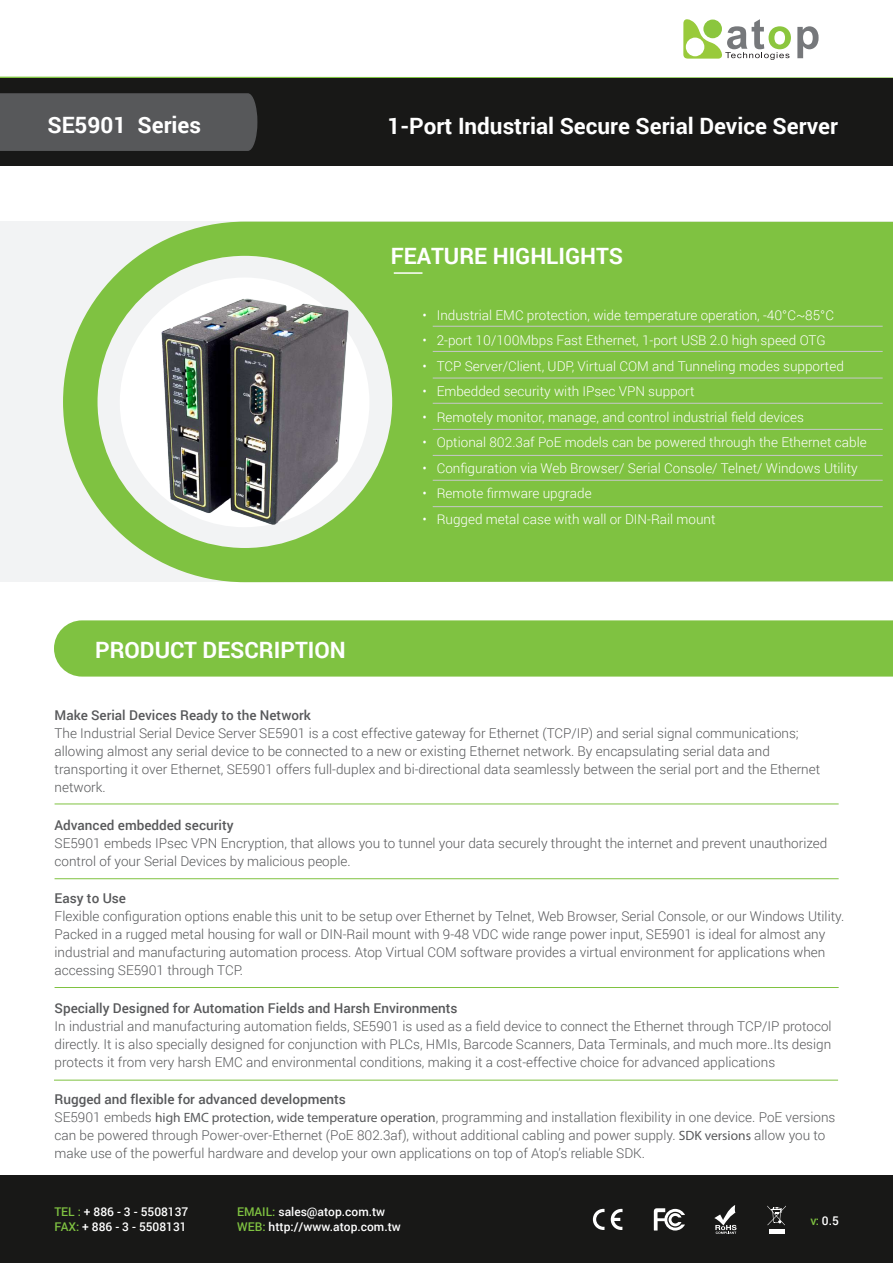
<style>
.page{position:relative;width:893px;height:1263px;background:#fff}
.page>*{position:absolute;margin:0;border:0;box-sizing:border-box;transform-origin:0 0}
.t1{font:700 22.5px "Roboto";color:#fff}
.t2{font:300 13.5px/18px "Roboto";color:#57585a}
.t3{font:300 13.5px "Roboto";color:#fff}
.t4{font:500 13.5px "Roboto";color:#57585a}
.t5{font:500 12px/15px "Roboto";color:#fff}
.s1{font-weight:500}
.s2{font-family:"Myriad Pro";font-weight:400}
.s3{color:#7fc241}
</style>
<div class="page">
<svg style="left:0;top:76px;width:893px;height:3px"></svg>
<div style="left:0;top:1176px;width:893px;height:87px;background:#181817"></div>
<svg style="left:611px;top:1209px;width:11px;height:21px"></svg>
<svg style="left:593px;top:1209px;width:11px;height:21px"></svg>
<svg style="left:654px;top:1208px;width:31px;height:22px"></svg>
<svg style="left:714px;top:1205px;width:22px;height:29px"></svg>
<hr style="left:769px;top:1229px;width:15px;height:4px;background:#fff">
<svg style="left:767px;top:1205px;width:19px;height:20px"></svg>
<svg style="left:683px;top:19px;width:108px;height:41px"></svg>
<svg style="left:797px;top:26px;width:22px;height:32px"></svg>
<div style="left:0;top:222px;width:893px;height:360px;background:#f2f3f4"></div>
<svg style="left:63px;top:222px;width:830px;height:360px;background:#8bc754"></svg>
<div style="left:0;top:79px;width:893px;height:87px;background:#181817"></div>
<hr style="left:55px;top:803px;width:784px;height:1px;background:#7fc241">
<hr style="left:55px;top:878px;width:784px;height:1px;background:#7fc241">
<hr style="left:55px;top:987px;width:784px;height:1px;background:#7fc241">
<hr style="left:54px;top:1080px;width:784px;height:1px;background:#7fc241">
<hr style="left:394px;top:272px;width:28px;height:2px;background:#fff">
<div style="left:54px;top:620px;width:839px;height:57px;background:#7fc241"></div>
<hr style="left:433px;top:326px;width:450px;height:1px;background:#c7c8ca">
<hr style="left:433px;top:378px;width:450px;height:1px;background:#c7c8ca">
<hr style="left:433px;top:351px;width:450px;height:1px;background:#c7c8ca">
<hr style="left:433px;top:403px;width:450px;height:1px;background:#c7c8ca">
<hr style="left:433px;top:429px;width:450px;height:1px;background:#c7c8ca">
<hr style="left:433px;top:455px;width:450px;height:1px;background:#c7c8ca">
<hr style="left:433px;top:480px;width:450px;height:1px;background:#c7c8ca">
<hr style="left:433px;top:506px;width:450px;height:1px;background:#c7c8ca">
<div style="left:0;top:93px;width:258px;height:58px;background:#57585a"></div>
<img style="left:129px;top:288px;width:246px;height:246px">
<h1 class="t1" style="left:47px;top:116px;width:155px">SE5901 Series</h1>
<h1 class="t1" style="left:387px;top:117px;width:452px">1-Port Industrial Secure Serial Device Server</h1>
<h1 class="t1" style="left:391px;top:247px;width:234px">FEATURE HIGHLIGHTS</h1>
<p class="t3" style="left:422px;top:309px;width:413px">• ฀ Industrial EMC protection, wide temperature operation, -40°C~85°C</p>
<p class="t3" style="left:422px;top:335px;width:405px">• ฀ 2-port 10/100Mbps Fast Ethernet, 1-port USB 2.0 high speed OTG</p>
<p class="t3" style="left:422px;top:360px;width:423px">• ฀ TCP Server/Client, UDP, Virtual COM and Tunneling modes supported</p>
<p class="t3" style="left:422px;top:386px;width:274px">• ฀ Embedded security with IPsec VPN support</p>
<p class="t3" style="left:422px;top:411px;width:383px">• ฀ Remotely monitor, manage, and control industrial field devices</p>
<p class="t3" style="left:422px;top:437px;width:446px">• ฀ Optional 802.3af PoE models can be powered through the Ethernet cable</p>
<p class="t3" style="left:422px;top:462px;width:437px">• ฀ Configuration via Web Browser/ Serial Console/ Telnet/ Windows Utility</p>
<p class="t3" style="left:422px;top:488px;width:171px">• ฀ Remote firmware upgrade</p>
<p class="t3" style="left:422px;top:513px;width:295px">• ฀ Rugged metal case with wall or DIN-Rail mount</p>
<h1 class="t1" style="left:95px;top:641px;width:252px">PRODUCT DESCRIPTION</h1>
<p class="t4" style="left:55px;top:710px;width:258px">Make Serial Devices Ready to the Network</p>
<p class="t2" style="left:55px;top:725px;width:767px">The Industrial Serial Device Server SE5901 is a cost effective gateway for Ethernet (TCP/IP) and serial signal communications; allowing almost any serial device to be connected to a new or existing Ethernet network. By encapsulating serial data and transporting it over Ethernet, SE5901 offers full-duplex and bi-directional data seamlessly between the serial port and the Ethernet network.</p>
<p class="t4" style="left:55px;top:819px;width:180px">Advanced embedded security</p>
<p class="t2" style="left:55px;top:835px;width:774px">SE5901 embeds IPsec VPN Encryption, that allows you to tunnel your data securely throught the internet and prevent unauthorized control of your Serial Devices by malicious people.</p>
<p class="t4" style="left:55px;top:893px;width:73px">Easy to Use</p>
<p class="t2" style="left:55px;top:907px;width:791px">Flexible configuration options enable this unit to be setup over Ethernet by Telnet, Web Browser, Serial Console, or our Windows Utility.<br>Packed in a rugged metal housing for wall or DIN-Rail mount with 9-48 VDC wide range power input, SE5901 is ideal for almost any industrial and manufacturing automation process. Atop Virtual COM software provides a virtual environment for applications when accessing SE5901 through TCP.</p>
<p class="t4" style="left:55px;top:1002px;width:405px">Specially Designed for Automation Fields and Harsh Environments</p>
<p class="t2" style="left:55px;top:1016px;width:778px;text-align:justify">In industrial and manufacturing automation fields, SE5901 is used as a field device to connect the Ethernet through TCP/IP protocol directly. It is also specially designed for conjunction with PLCs, HMIs, Barcode Scanners, Data Terminals, and much more..Its design protects it from very harsh EMC and environmental conditions, making it a cost-effective choice for advanced applications</p>
<p class="t2" style="left:55px;top:1091px;width:782px"><span class="s1">Rugged and flexible for advanced developments<br></span>SE5901 embeds <span class="s2">high EMC protection, wide temperature operation</span>, programming and installation flexibility in one device. PoE versions can be powered through Power-over-Ethernet (PoE 802.3af), without additional cabling and power supply. <span class="s2">SDK versions</span> allow you to make use of the powerful hardware and develop your own applications on top of Atop’s reliable SDK.</p>
<p class="t5" style="left:54px;top:1205px;width:136px"><span class="s3">TEL :</span> + 886 - 3 - 5508137<br><span class="s3">FAX:</span> + 886 - 3 - 5508131</p>
<p class="t5" style="left:237px;top:1205px;width:165px"><span class="s3">EMAIL:</span> sales@atop.com.tw<br><span class="s3">WEB:</span> http://www.atop.com.tw</p>
<p class="t5" style="left:811px;top:1214px;width:30px"><span class="s3">v:</span> 0.5</p>
</div>
